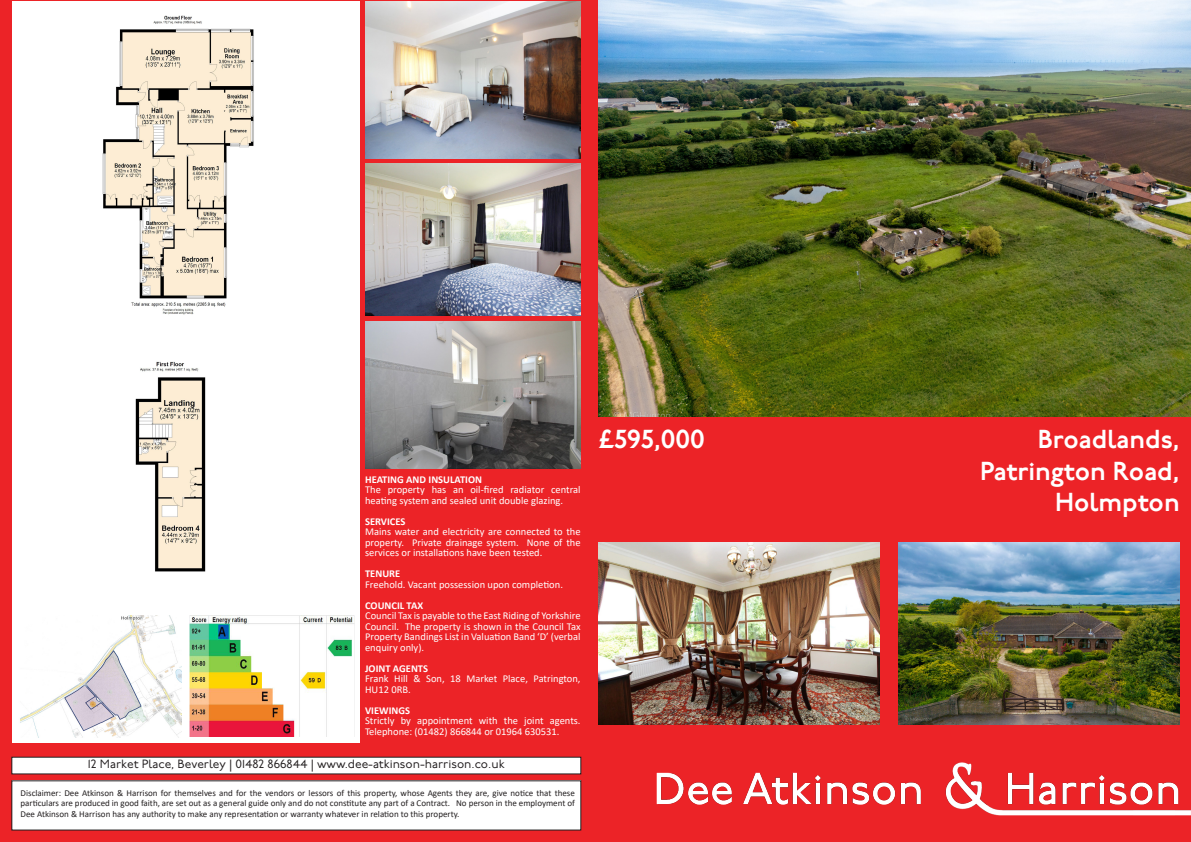
<style>
.page{position:relative;width:1191px;height:842px;background:#ec2327}
.page>*{position:absolute;margin:0;border:0;box-sizing:border-box;transform-origin:0 0}
.t1{font:600 26px "P22 Underground";color:#fff}
.t2{font:12px "P22 Underground";color:#231f20}
.t3{font:10.5px/10.5px "Calibri";color:#fff}
.t4{font:700 10.5px "Calibri";color:#fff}
.t5{font:9px/10.8px "Calibri";color:#231f20;text-align:justify}
</style>
<div class="page">
<img style="left:598px;top:0;width:593px;height:416px">
<img style="left:598px;top:543px;width:281px;height:181px">
<img style="left:899px;top:543px;width:280px;height:181px">
<img style="left:656px;top:762px;width:534px;height:54px">
<div style="left:12px;top:2px;width:348px;height:741px;background:#fff"></div>
<img style="left:365px;top:2px;width:215px;height:157px">
<img style="left:365px;top:164px;width:215px;height:152px">
<img style="left:365px;top:321px;width:215px;height:148px">
<div style="left:12px;top:757px;width:569px;height:17px;background:#fff"></div>
<div style="left:12px;top:781px;width:569px;height:49px;background:#fff"></div>
<img style="left:20px;top:615px;width:162px;height:122px">
<img style="left:190px;top:615px;width:164px;height:122px">
<img style="left:102px;top:15px;width:152px;height:300px">
<img style="left:135px;top:361px;width:71px;height:211px">
<p class="t4" style="left:365px;top:472px;width:118px">HEATING AND INSULATION</p>
<p class="t3" style="left:365px;top:484px;width:217px">The property has an oil-fired radiator central heating system and sealed unit double glazing.</p>
<p class="t4" style="left:365px;top:514px;width:42px">SERVICES</p>
<p class="t3" style="left:365px;top:526px;width:217px;text-align:justify">Mains water and electricity are connected to the property. Private drainage system. None of the services or installations have been tested.</p>
<p class="t4" style="left:365px;top:566px;width:37px">TENURE</p>
<p class="t3" style="left:365px;top:578px;width:199px">Freehold. Vacant possession upon completion.</p>
<p class="t4" style="left:365px;top:598px;width:60px">COUNCIL TAX</p>
<p class="t3" style="left:365px;top:610px;width:217px;text-align:justify">Council Tax is payable to the East Riding of Yorkshire Council. The property is shown in the Council Tax Property Bandings List in Valuation Band ‘D’ (verbal enquiry only).</p>
<p class="t4" style="left:365px;top:661px;width:64px">JOINT AGENTS</p>
<p class="t3" style="left:365px;top:673px;width:217px">Frank Hill &amp; Son, 18 Market Place, Patrington,<br>HU12 0RB.</p>
<p class="t4" style="left:365px;top:703px;width:47px">VIEWINGS</p>
<p class="t3" style="left:365px;top:715px;width:217px">Strictly by appointment with the joint agents.<br>Telephone: (01482) 866844 or 01964 630531.</p>
<p class="t2" style="left:88px;top:757px;width:418px">12 Market Place, Beverley | 01482 866844 | www.dee-atkinson-harrison.co.uk</p>
<p class="t5" style="left:21px;top:787px;width:556px">Disclaimer: Dee Atkinson &amp; Harrison for themselves and for the vendors or lessors of this property, whose Agents they are, give notice that these particulars are produced in good faith, are set out as a general guide only and do not constitute any part of a Contract. No person in the employment of Dee Atkinson &amp; Harrison has any authority to make any representation or warranty whatever in relation to this property.</p>
<p class="t1" style="left:598px;top:425px;width:108px">£595,000</p>
<p class="t1" style="left:1038px;top:425px;width:143px">Broadlands,</p>
<p class="t1" style="left:980px;top:456px;width:201px">Patrington Road,</p>
<p class="t1" style="left:1055px;top:487px;width:126px">Holmpton</p>
</div>
